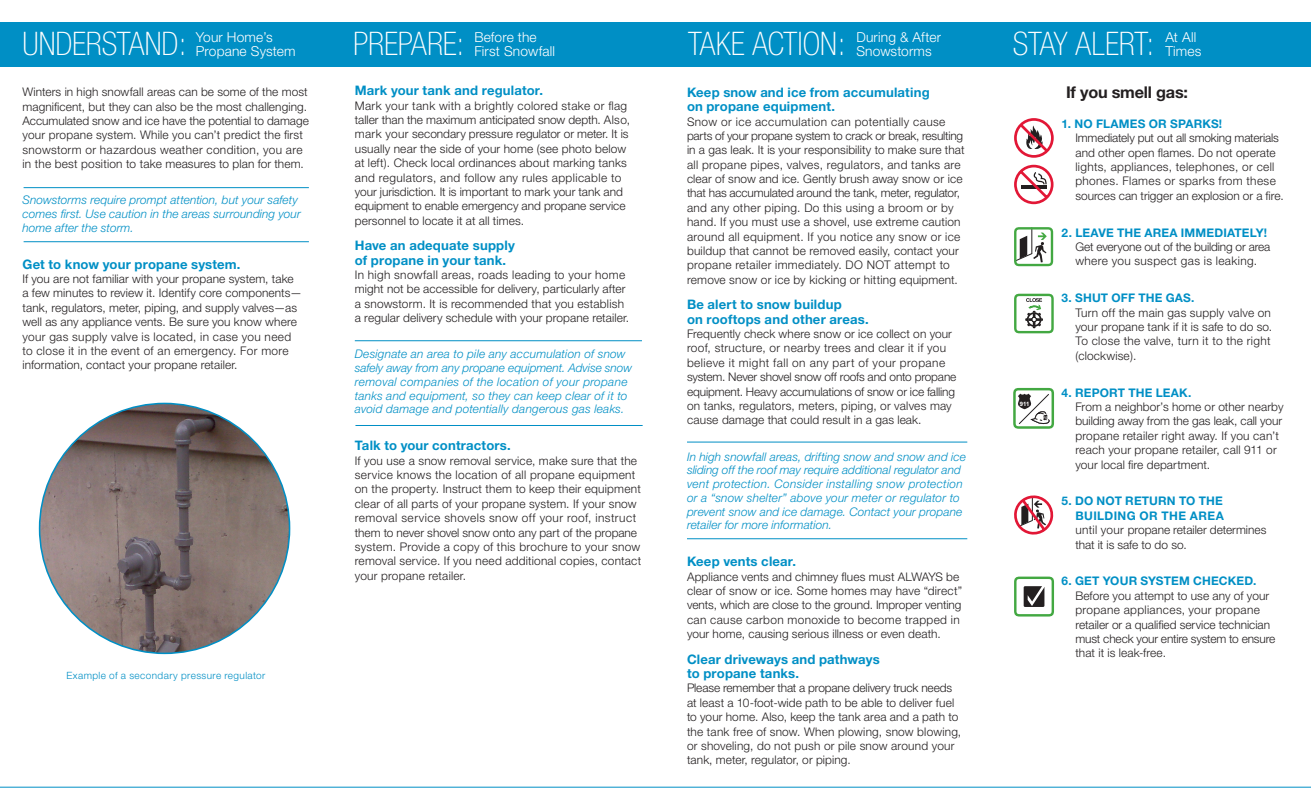
<style>
.page{position:relative;width:1311px;height:810px;background:#fff}
.page>*{position:absolute;margin:0;border:0;box-sizing:border-box;transform-origin:0 0}
.t1{font:100 condensed 32.5px "Helvetica Neue";letter-spacing:-.005em;color:#fff}
.t2{font:700 16.25px "Helvetica Neue";letter-spacing:-.015em;color:#231f20}
.t3{font:300 13.75px/14.4px "Helvetica Neue";letter-spacing:.01em;color:#fff}
.t4{font:700 13.12px/14.4px "Helvetica Neue";letter-spacing:.01em;color:#008fc5}
.t5{font:300 11.88px/14.4px "Helvetica Neue";letter-spacing:.01em;color:#231f20}
.t6{font:italic 300 11.88px/13.8px "Helvetica Neue";letter-spacing:.01em;color:#008fc5}
.t7{font:700 11.88px/14.4px "Helvetica Neue";letter-spacing:.015em;color:#008fc5;text-align:right}
.t8{font:300 10px "Helvetica Neue";letter-spacing:.04em;color:#008fc5}
.t9{font:700 6px "Arial";color:#fff}
</style>
<div class="page">
<div style="left:0;top:22px;width:1311px;height:44px;background:#008fc5"></div>
<hr style="left:355px;top:340px;width:287px;height:1px;background:#008fc5">
<hr style="left:355px;top:425px;width:287px;height:1px;background:#008fc5">
<hr style="left:687px;top:442px;width:280px;height:1px;background:#008fc5">
<hr style="left:687px;top:538px;width:280px;height:1px;background:#008fc5">
<hr style="left:24px;top:187px;width:285px;height:1px;background:#008fc5">
<hr style="left:24px;top:241px;width:285px;height:1px;background:#008fc5">
<div style="left:1014px;top:227px;width:39px;height:39px;border:2px solid #43a842;border-radius:4px"></div>
<svg style="left:1014px;top:228px;width:32px;height:34px"></svg>
<svg style="left:1014px;top:118px;width:40px;height:87px"></svg>
<div style="left:1014px;top:294px;width:39px;height:39px;border:2px solid #43a842;border-radius:4px"></div>
<svg style="left:1025px;top:298px;width:18px;height:30px"></svg>
<div style="left:1013px;top:388px;width:41px;height:41px;border:2px solid #43a842;border-radius:4px"></div>
<svg style="left:1014px;top:495px;width:40px;height:40px"></svg>
<div style="left:1014px;top:577px;width:40px;height:40px;border:2px solid #43a842;border-radius:4px"></div>
<div style="left:1023px;top:586px;width:21px;height:21px;background:#231f20"></div>
<svg style="left:1027px;top:586px;width:18px;height:20px"></svg>
<hr style="left:0;top:787px;width:1311px;height:1px;background:#008fc5">
<img style="left:40px;top:403px;width:249px;height:250px;border-radius:125px">
<svg style="left:1016px;top:394px;width:33px;height:33px"></svg>
<h1 class="t1" style="left:22px;top:26px;width:166px">UNDERSTAND:</h1>
<p class="t3" style="left:196px;top:29px;width:101px">Your Home’s<br>Propane System</p>
<h1 class="t1" style="left:353px;top:26px;width:113px">PREPARE:</h1>
<p class="t3" style="left:474px;top:29px;width:82px">Before the<br>First Snowfall</p>
<h1 class="t1" style="left:688px;top:26px;width:159px">TAKE ACTION:</h1>
<p class="t3" style="left:856px;top:29px;width:86px">During &amp; After<br>Snowstorms</p>
<h1 class="t1" style="left:1013px;top:26px;width:143px">STAY ALERT:</h1>
<p class="t3" style="left:1165px;top:29px;width:37px">At All<br>Times</p>
<p class="t5" style="left:22px;top:85px;width:288px">Winters in high snowfall areas can be some of the most magnificent, but they can also be the most challenging.<br>Accumulated snow and ice have the potential to damage your propane system. While you can’t predict the first snowstorm or hazardous weather condition, you are in the best position to take measures to plan for them.</p>
<p class="t6" style="left:22px;top:193px;width:280px">Snowstorms require prompt attention, but your safety comes first. Use caution in the areas surrounding your home after the storm.</p>
<p class="t4" style="left:22px;top:257px;width:220px">Get to know your propane system.</p>
<p class="t5" style="left:22px;top:271px;width:281px">If you are not familiar with your propane system, take a few minutes to review it. Identify core components— tank, regulators, meter, piping, and supply valves—as well as any appliance vents. Be sure you know where your gas supply valve is located, in case you need to close it in the event of an emergency. For more information, contact your propane retailer.</p>
<p class="t8" style="left:66px;top:669px;width:200px">Example of a secondary pressure regulator</p>
<p class="t4" style="left:355px;top:83px;width:190px">Mark your tank and regulator.</p>
<p class="t5" style="left:355px;top:98px;width:277px">Mark your tank with a brightly colored stake or flag taller than the maximum anticipated snow depth. Also, mark your secondary pressure regulator or meter. It is usually near the side of your home (see photo below at left). Check local ordinances about marking tanks and regulators, and follow any rules applicable to your jurisdiction. It is important to mark your tank and equipment to enable emergency and propane service personnel to locate it at all times.</p>
<p class="t4" style="left:355px;top:238px;width:162px">Have an adequate supply of propane in your tank.</p>
<p class="t5" style="left:355px;top:267px;width:276px">In high snowfall areas, roads leading to your home might not be accessible for delivery, particularly after a snowstorm. It is recommended that you establish a regular delivery schedule with your propane retailer.</p>
<p class="t6" style="left:355px;top:347px;width:279px">Designate an area to pile any accumulation of snow safely away from any propane equipment. Advise snow removal companies of the location of your propane tanks and equipment, so they can keep clear of it to avoid damage and potentially dangerous gas leaks.</p>
<p class="t4" style="left:355px;top:438px;width:157px">Talk to your contractors.</p>
<p class="t5" style="left:355px;top:453px;width:288px">If you use a snow removal service, make sure that the service knows the location of all propane equipment on the property. Instruct them to keep their equipment clear of all parts of your propane system. If your snow removal service shovels snow off your roof, instruct them to never shovel snow onto any part of the propane system. Provide a copy of this brochure to your snow removal service. If you need additional copies, contact your propane retailer.</p>
<p class="t4" style="left:687px;top:86px;width:244px;line-height:13.8px">Keep snow and ice from accumulating on propane equipment.</p>
<p class="t5" style="left:687px;top:114px;width:279px">Snow or ice accumulation can potentially cause parts of your propane system to crack or break, resulting in a gas leak. It is your responsibility to make sure that all propane pipes, valves, regulators, and tanks are clear of snow and ice. Gently brush away snow or ice that has accumulated around the tank, meter, regulator, and any other piping. Do this using a broom or by hand. If you must use a shovel, use extreme caution around all equipment. If you notice any snow or ice buildup that cannot be removed easily, contact your propane retailer immediately. DO NOT attempt to remove snow or ice by kicking or hitting equipment.</p>
<p class="t4" style="left:687px;top:297px;width:183px">Be alert to snow buildup<br>on rooftops and other areas.</p>
<p class="t5" style="left:687px;top:326px;width:271px">Frequently check where snow or ice collect on your roof, structure, or nearby trees and clear it if you believe it might fall on any part of your propane system. Never shovel snow off roofs and onto propane equipment. Heavy accumulations of snow or ice falling on tanks, regulators, meters, piping, or valves may cause damage that could result in a gas leak.</p>
<p class="t6" style="left:687px;top:449px;width:280px">In high snowfall areas, drifting snow and snow and ice sliding off the roof may require additional regulator and vent protection. Consider installing snow protection or a “snow shelter” above your meter or regulator to prevent snow and ice damage. Contact your propane retailer for more information.</p>
<p class="t4" style="left:687px;top:554px;width:111px">Keep vents clear.</p>
<p class="t5" style="left:687px;top:569px;width:277px">Appliance vents and chimney flues must ALWAYS be clear of snow or ice. Some homes may have “direct” vents, which are close to the ground. Improper venting can cause carbon monoxide to become trapped in your home, causing serious illness or even death.</p>
<p class="t4" style="left:687px;top:652px;width:194px">Clear driveways and pathways to propane tanks.</p>
<p class="t5" style="left:687px;top:681px;width:276px">Please remember that a propane delivery truck needs at least a 10-foot-wide path to be able to deliver fuel to your home. Also, keep the tank area and a path to the tank free of snow. When plowing, snow blowing, or shoveling, do not push or pile snow around your tank, meter, regulator, or piping.</p>
<p class="t9" style="left:1020px;top:400px;width:11px">911</p>
<h2 class="t2" style="left:1066px;top:83px;width:124px">If you smell gas:</h2>
<p class="t7" style="left:1061px;top:116px;width:162px">1. NO FLAMES OR SPARKS!</p>
<p class="t5" style="left:1075px;top:131px;width:210px">Immediately put out all smoking materials and other open flames. Do not operate lights, appliances, telephones, or cell phones. Flames or sparks from these sources can trigger an explosion or a fire.</p>
<p class="t7" style="left:1061px;top:225px;width:207px">2. LEAVE THE AREA IMMEDIATELY!</p>
<p class="t5" style="left:1075px;top:239px;width:197px">Get everyone out of the building or area where you suspect gas is leaking.</p>
<p class="t7" style="left:1061px;top:291px;width:134px">3. SHUT OFF THE GAS.</p>
<p class="t5" style="left:1075px;top:305px;width:198px">Turn off the main gas supply valve on your propane tank if it is safe to do so.<br>To close the valve, turn it to the right (clockwise).</p>
<p class="t7" style="left:1061px;top:385px;width:131px">4. REPORT THE LEAK.</p>
<p class="t5" style="left:1075px;top:399px;width:210px">From a neighbor’s home or other nearby building away from the gas leak, call your propane retailer right away. If you can’t reach your propane retailer, call 911 or your local fire department.</p>
<p class="t7" style="left:1061px;top:494px;width:164px">5. DO NOT RETURN TO THE<br>BUILDING OR THE AREA</p>
<p class="t5" style="left:1075px;top:523px;width:192px">until your propane retailer determines that it is safe to do so.</p>
<p class="t7" style="left:1061px;top:574px;width:196px">6. GET YOUR SYSTEM CHECKED.</p>
<p class="t5" style="left:1075px;top:588px;width:201px">Before you attempt to use any of your propane appliances, your propane retailer or a qualified service technician must check your entire system to ensure that it is leak-free.</p>
</div>
